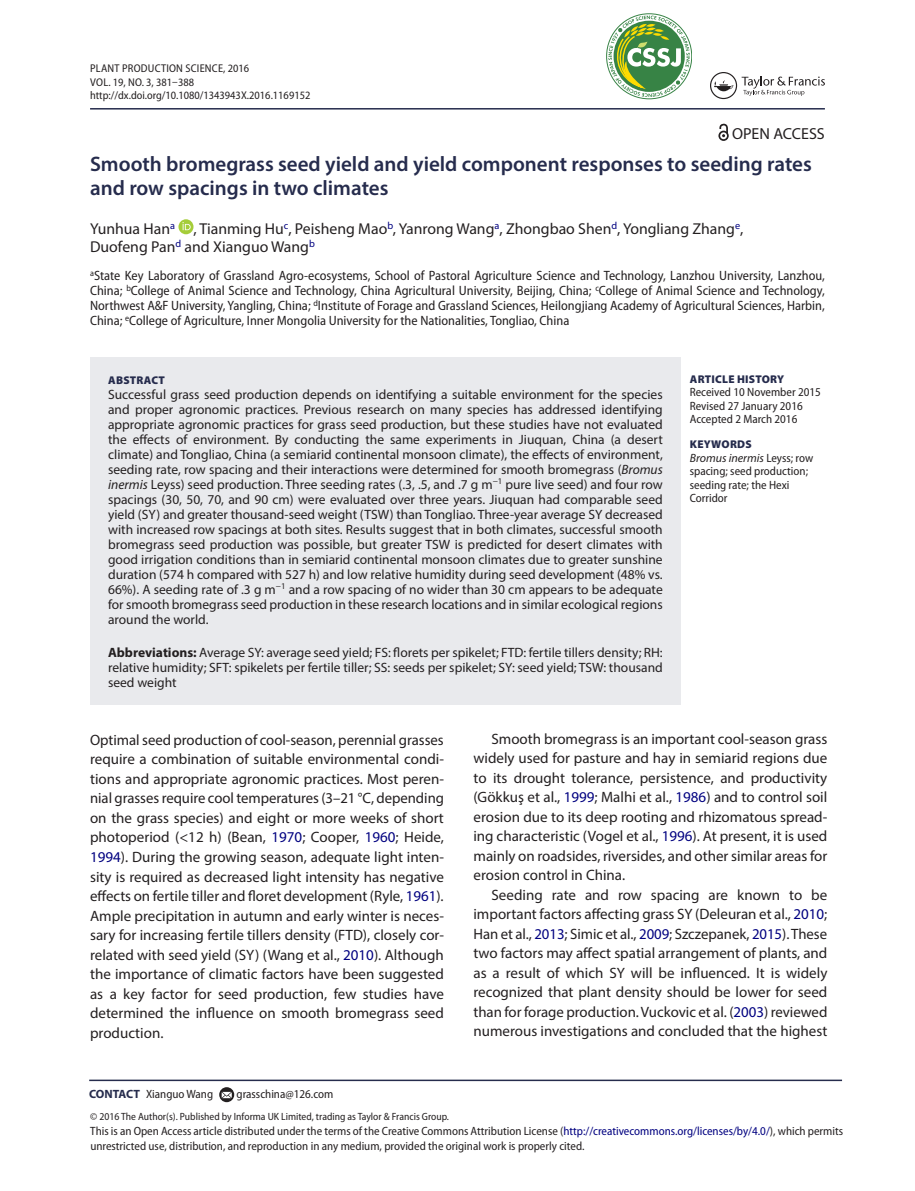
<style>
.page{position:relative;width:915px;height:1191px;background:#fff}
.page>*{position:absolute;margin:0;border:0;box-sizing:border-box;transform-origin:0 0}
.t1{font:600 21px/24px "Myriad Pro";color:#262c4d}
.t2{font:16.05px "Myriad Pro";color:#231f20}
.t3{font:15.75px/18px "Myriad Pro";color:#231f20}
.t4{font:15px/19.5px "Myriad Pro";color:#231f20;text-align:justify}
.t5{font:13.5px/15px "Myriad Pro";color:#231f20;text-align:justify}
.t6{font:semi-condensed 13.5px/15px "Myriad Pro";color:#231f20;text-align:justify}
.t7{font:semi-condensed 12px/13.5px "Myriad Pro";color:#231f20}
.t8{font:semi-condensed 11.25px/13.5px "Myriad Pro";color:#231f20}
.t9{font:900 11.25px "Myriad Pro";letter-spacing:.02em;color:#262c4d}
.t10{font:semi-condensed 10.5px "Myriad Pro";color:#231f20}
.s1{font-style:italic}
.s2{font-weight:700}
.s3{font-style:italic;font-stretch:normal}
.s4{color:#000080}
.s5{font-weight:700;font-stretch:normal;color:#262c4d}
</style>
<div class="page">
<hr style="left:90px;top:108px;width:734px;height:2px;background:#262c4d">
<svg style="left:178px;top:219px;width:15px;height:15px"></svg>
<svg style="left:182px;top:222px;width:8px;height:8px"></svg>
<div style="left:90px;top:357px;width:590px;height:347px;background:#e9eaed"></div>
<hr style="left:89px;top:1079px;width:752px;height:2px;background:#262c4d">
<svg style="left:219px;top:1087px;width:15px;height:15px"></svg>
<svg style="left:221px;top:1091px;width:11px;height:7px"></svg>
<svg style="left:710px;top:72px;width:114px;height:27px"></svg>
<svg style="left:608px;top:16px;width:81px;height:81px"></svg>
<svg style="left:718px;top:124px;width:10px;height:17px"></svg>
<p class="t8" style="left:90px;top:62px;width:222px">Plant Production Science, 2016<br>VOL. 19, NO. 3, 381–388 http://dx.doi.org/10.1080/1343943X.2016.1169152</p>
<p class="t2" style="left:731px;top:123px;width:94px">OPEN ACCESS</p>
<h1 class="t1" style="left:90px;top:151px;width:723px">Smooth bromegrass seed yield and yield component responses to seeding rates and row spacings in two climates</h1>
<p class="t3" style="left:90px;top:220px;width:654px">Yunhua Han<sup>a</sup> , Tianming Hu<sup>c</sup>, Peisheng Mao<sup>b</sup>, Yanrong Wang<sup>a</sup>, Zhongbao Shen<sup>d</sup>, Yongliang Zhang<sup>e</sup>,<br>Duofeng Pan<sup>d</sup> and Xianguo Wang<sup>b</sup></p>
<p class="t6" style="left:90px;top:268px;width:736px"><sup>a</sup>State Key Laboratory of Grassland Agro-ecosystems, School of Pastoral Agriculture Science and Technology, Lanzhou University, Lanzhou, China; <sup>b</sup>College of Animal Science and Technology, China Agricultural University, Beijing, China; <sup>c</sup>College of Animal Science and Technology, Northwest A&amp;F University, Yangling, China; <sup>d</sup>Institute of Forage and Grassland Sciences, Heilongjiang Academy of Agricultural Sciences, Harbin, China; <sup>e</sup>College of Agriculture, Inner Mongolia University for the Nationalities, Tongliao, China</p>
<p class="t9" style="left:108px;top:373px;width:58px">ABSTRACT</p>
<p class="t5" style="left:108px;top:386px;width:556px">Successful grass seed production depends on identifying a suitable environment for the species and proper agronomic practices. Previous research on many species has addressed identifying appropriate agronomic practices for grass seed production, but these studies have not evaluated the effects of environment. By conducting the same experiments in Jiuquan, China (a desert climate) and Tongliao, China (a semiarid continental monsoon climate), the effects of environment, seeding rate, row spacing and their interactions were determined for smooth bromegrass (<span class="s1">Bromus inermis</span> Leyss) seed production. Three seeding rates (.3, .5, and .7 g m<sup>−1</sup> pure live seed) and four row spacings (30, 50, 70, and 90 cm) were evaluated over three years. Jiuquan had comparable seed yield (SY) and greater thousand-seed weight (TSW) than Tongliao. Three-year average SY decreased with increased row spacings at both sites. Results suggest that in both climates, successful smooth bromegrass seed production was possible, but greater TSW is predicted for desert climates with good irrigation conditions than in semiarid continental monsoon climates due to greater sunshine duration (574 h compared with 527 h) and low relative humidity during seed development (48% vs.<br>66%). A seeding rate of .3 g m<sup>−1</sup> and a row spacing of no wider than 30 cm appears to be adequate for smooth bromegrass seed production in these research locations and in similar ecological regions around the world.</p>
<p class="t5" style="left:108px;top:644px;width:556px"><span class="s2">Abbreviations:</span> Average SY: average seed yield; FS: florets per spikelet; FTD: fertile tillers density; RH: relative humidity; SFT: spikelets per fertile tiller; SS: seeds per spikelet; SY: seed yield; TSW: thousand seed weight</p>
<p class="t9" style="left:689px;top:372px;width:96px">ARTICLE HISTORY</p>
<p class="t7" style="left:689px;top:385px;width:132px">Received 10 November 2015<br>Revised 27 January 2016<br>Accepted 2 March 2016</p>
<p class="t9" style="left:689px;top:438px;width:63px">KEYWORDS</p>
<p class="t7" style="left:689px;top:451px;width:125px"><span class="s3">Bromus inermis</span> Leyss; row spacing; seed production; seeding rate; the Hexi<br>Corridor</p>
<p class="t4" style="left:90px;top:730px;width:355px">Optimal seed production of cool-season, perennial grasses require a combination of suitable environmental condi&shy;tions and appropriate agronomic practices. Most peren&shy;nial grasses require cool temperatures (3–21 °C, depending on the grass species) and eight or more weeks of short photoperiod (&lt;12 h) (Bean, <span class="s4">1970</span>; Cooper, <span class="s4">1960</span>; Heide, <span class="s4">1994</span>). During the growing season, adequate light inten&shy;sity is required as decreased light intensity has negative effects on fertile tiller and floret development (Ryle, <span class="s4">1961</span>).<br>Ample precipitation in autumn and early winter is neces&shy;sary for increasing fertile tillers density (FTD), closely cor&shy;related with seed yield (SY) (Wang et al., <span class="s4">2010</span>). Although the importance of climatic factors have been suggested as a key factor for seed production, few studies have determined the influence on smooth bromegrass seed production.</p>
<p class="t4" style="left:473px;top:729px;width:355px;text-indent:18px">Smooth bromegrass is an important cool-season grass widely used for pasture and hay in semiarid regions due to its drought tolerance, persistence, and productivity (Gökkuş et al., <span class="s4">1999</span>; Malhi et al., <span class="s4">1986</span>) and to control soil erosion due to its deep rooting and rhizomatous spread&shy;ing characteristic (Vogel et al., <span class="s4">1996</span>). At present, it is used mainly on roadsides, riversides, and other similar areas for erosion control in China.</p>
<p class="t4" style="left:473px;top:885px;width:355px;text-indent:18px">Seeding rate and row spacing are known to be important factors affecting grass SY (Deleuran et al., <span class="s4">2010</span>; Han et al., <span class="s4">2013</span>; Simic et al., <span class="s4">2009</span>; Szczepanek, <span class="s4">2015</span>). These two factors may affect spatial arrangement of plants, and as a result of which SY will be influenced. It is widely recognized that plant density should be lower for seed than for forage production. Vuckovic et al. (<span class="s4">2003</span>) reviewed numerous investigations and concluded that the highest</p>
<p class="t7" style="left:89px;top:1087px;width:125px"><span class="s5">CONTACT</span> Xianguo Wang</p>
<p class="t7" style="left:236px;top:1087px;width:98px">grasschina@126.com</p>
<p class="t10" style="left:90px;top:1110px;width:360px">© 2016 The Author(s). Published by Informa UK Limited, trading as Taylor &amp; Francis Group.</p>
<p class="t7" style="left:90px;top:1123px;width:754px;line-height:15px">This is an Open Access article distributed under the terms of the Creative Commons Attribution License (<span class="s4">http://creativecommons.org/licenses/by/4.0/</span>), which permits unrestricted use, distribution, and reproduction in any medium, provided the original work is properly cited.</p>
</div>
